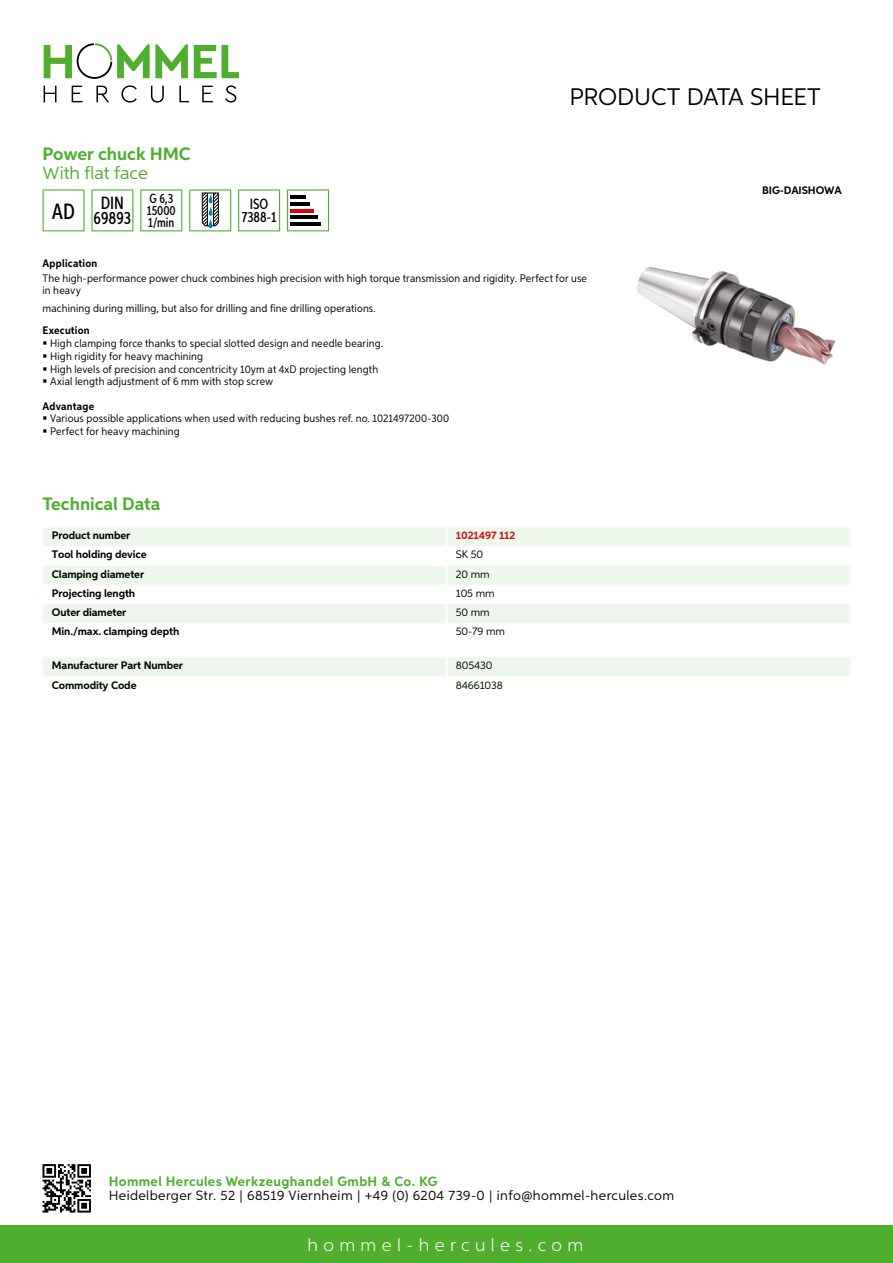
<style>
.page{position:relative;width:893px;height:1263px;background:#fff}
.page>*{position:absolute;margin:0;border:0;box-sizing:border-box;transform-origin:0 0}
.t1{font:24px "Aspira";letter-spacing:-.01em;color:#000}
.t2{font:700 18px "Aspira";color:#50ae2f}
.t3{font:300 18px "Aspira";letter-spacing:.3em;color:#fff}
.t4{font:18px "Aspira";color:#50ae2f}
.t5{font:500 17.85px/14.9px "Aspira XX Nar";color:#000}
.t6{font:500 14.85px/13.4px "Aspira XX Nar";color:#000;text-align:center}
.t7{font:13.5px "Aspira";letter-spacing:.03em;color:#000}
.t8{font:700 13.5px "Aspira";letter-spacing:.03em;color:#50ae2f}
.t9{font:500 13.35px/11.9px "Aspira XX Nar";color:#000}
.t10{font:10.95px/12.8px "Aspira Nar";letter-spacing:.015em;color:#000}
.t11{font:700 10.95px "Aspira";letter-spacing:-.01em;color:#000}
.t12{font:10.95px "Aspira";letter-spacing:-.01em;color:#000}
.t13{font:700 10.95px "Aspira Nar";letter-spacing:.015em;color:#000}
.t14{font:700 10.95px "Aspira";letter-spacing:-.01em;color:#cd1013}
.s1{font-size:22.2px}
</style>
<div class="page">
<div style="left:0;top:1226px;width:893px;height:37px;background:#50ae2f"></div>
<svg style="left:43px;top:1164px;width:48px;height:48px"></svg>
<svg style="left:194px;top:45px;width:45px;height:33px"></svg>
<svg style="left:44px;top:43px;width:144px;height:36px"></svg>
<svg style="left:44px;top:86px;width:13px;height:16px"></svg>
<svg style="left:72px;top:86px;width:10px;height:16px"></svg>
<svg style="left:96px;top:86px;width:13px;height:16px"></svg>
<svg style="left:121px;top:85px;width:16px;height:18px"></svg>
<svg style="left:151px;top:86px;width:13px;height:17px"></svg>
<svg style="left:179px;top:86px;width:10px;height:16px"></svg>
<svg style="left:202px;top:86px;width:11px;height:16px"></svg>
<svg style="left:225px;top:85px;width:11px;height:18px"></svg>
<div style="left:43px;top:527px;width:807px;height:19px;background:#eef7eb"></div>
<svg style="left:43px;top:566px;width:807px;height:57px;fill:#eef7eb"></svg>
<hr style="left:445px;top:527px;width:3px;height:19px;background:#fff">
<hr style="left:445px;top:566px;width:3px;height:19px;background:#fff">
<hr style="left:445px;top:585px;width:3px;height:19px;background:#fff">
<hr style="left:445px;top:604px;width:3px;height:19px;background:#fff">
<div style="left:43px;top:658px;width:807px;height:19px;background:#eef7eb"></div>
<svg style="left:43px;top:189px;width:42px;height:42px"></svg>
<svg style="left:91px;top:189px;width:42px;height:42px"></svg>
<svg style="left:140px;top:189px;width:42px;height:42px"></svg>
<svg style="left:189px;top:189px;width:42px;height:42px"></svg>
<svg style="left:238px;top:189px;width:42px;height:42px"></svg>
<svg style="left:287px;top:189px;width:42px;height:42px"></svg>
<hr style="left:290px;top:196px;width:16px;height:3px;background:#000">
<hr style="left:290px;top:202px;width:20px;height:4px;background:#000">
<hr style="left:290px;top:209px;width:24px;height:3px;background:#e3000b">
<hr style="left:290px;top:216px;width:27px;height:3px;background:#000">
<hr style="left:290px;top:222px;width:31px;height:4px;background:#000">
<img style="left:637px;top:267px;width:199px;height:98px">
<h2 class="t2" style="left:43px;top:142px;width:150px">Power chuck HMC</h2>
<h2 class="t4" style="left:43px;top:162px;width:107px">With flat face</h2>
<h3 class="t5" style="left:94px;top:196px;width:39px;text-indent:-42px"><span class="s1">AD</span> DIN<br>69893</h3>
<p class="t9" style="left:147px;top:193px;width:30px">G 6,3<br>15000<br>1/min</p>
<h3 class="t6" style="left:242px;top:197px;width:36px">ISO<br>7388-1</h3>
<h1 class="t1" style="left:569px;top:82px;width:253px">Product data sh eet</h1>
<p class="t11" style="left:762px;top:183px;width:81px">BIG-DAISHOWA</p>
<p class="t13" style="left:43px;top:257px;width:56px">Application</p>
<p class="t10" style="left:43px;top:273px;width:546px;line-height:12px">The high-performance power chuck combines high precision with high torque transmission and rigidity. Perfect for use in heavy</p>
<p class="t10" style="left:43px;top:302px;width:335px">machining during milling, but also for drilling and fine drilling operations.</p>
<p class="t13" style="left:43px;top:324px;width:49px">Execution</p>
<p class="t10" style="left:50px;top:337px;width:335px">High clamping force thanks to special slotted design and needle bearing.<br>High rigidity for heavy machining<br>High levels of precision and concentricity 10ym at 4xD projecting length Axial length adjustment of 6 mm with stop screw</p>
<p class="t13" style="left:43px;top:399px;width:53px">Advantage</p>
<p class="t10" style="left:50px;top:412px;width:401px">Various possible applications when used with reducing bushes ref. no. 1021497200-300<br>Perfect for heavy machining</p>
<h2 class="t2" style="left:43px;top:493px;width:120px">Technical Data</h2>
<p class="t11" style="left:52px;top:529px;width:80px">Product number</p>
<p class="t14" style="left:456px;top:529px;width:61px">1021497 112</p>
<p class="t11" style="left:52px;top:548px;width:96px">Tool holding device</p>
<p class="t12" style="left:456px;top:548px;width:29px">SK 50</p>
<p class="t11" style="left:52px;top:567px;width:94px">Clamping diameter</p>
<p class="t12" style="left:456px;top:567px;width:35px">20 mm</p>
<p class="t11" style="left:52px;top:586px;width:85px">Projecting length</p>
<p class="t12" style="left:456px;top:586px;width:40px">105 mm</p>
<p class="t11" style="left:52px;top:605px;width:76px">Outer diameter</p>
<p class="t12" style="left:456px;top:605px;width:35px">50 mm</p>
<p class="t11" style="left:52px;top:624px;width:129px">Min./max. clamping depth</p>
<p class="t12" style="left:456px;top:624px;width:51px">50-79 mm</p>
<p class="t11" style="left:52px;top:659px;width:133px">Manufacturer Part Number</p>
<p class="t12" style="left:456px;top:659px;width:38px">805430</p>
<p class="t11" style="left:52px;top:678px;width:86px">Commodity Code</p>
<p class="t12" style="left:456px;top:678px;width:49px">84661038</p>
<p class="t8" style="left:109px;top:1172px;width:330px">Hommel Hercules Werkzeughandel GmbH &amp; Co. KG</p>
<p class="t7" style="left:109px;top:1187px;width:567px">Heidelberger Str. 52 | 68519 Viernheim | +49 (0) 6204 739-0 | info@hommel-hercules.com</p>
<h2 class="t3" style="left:307px;top:1234px;width:277px">hommel-hercules.com</h2>
</div>
